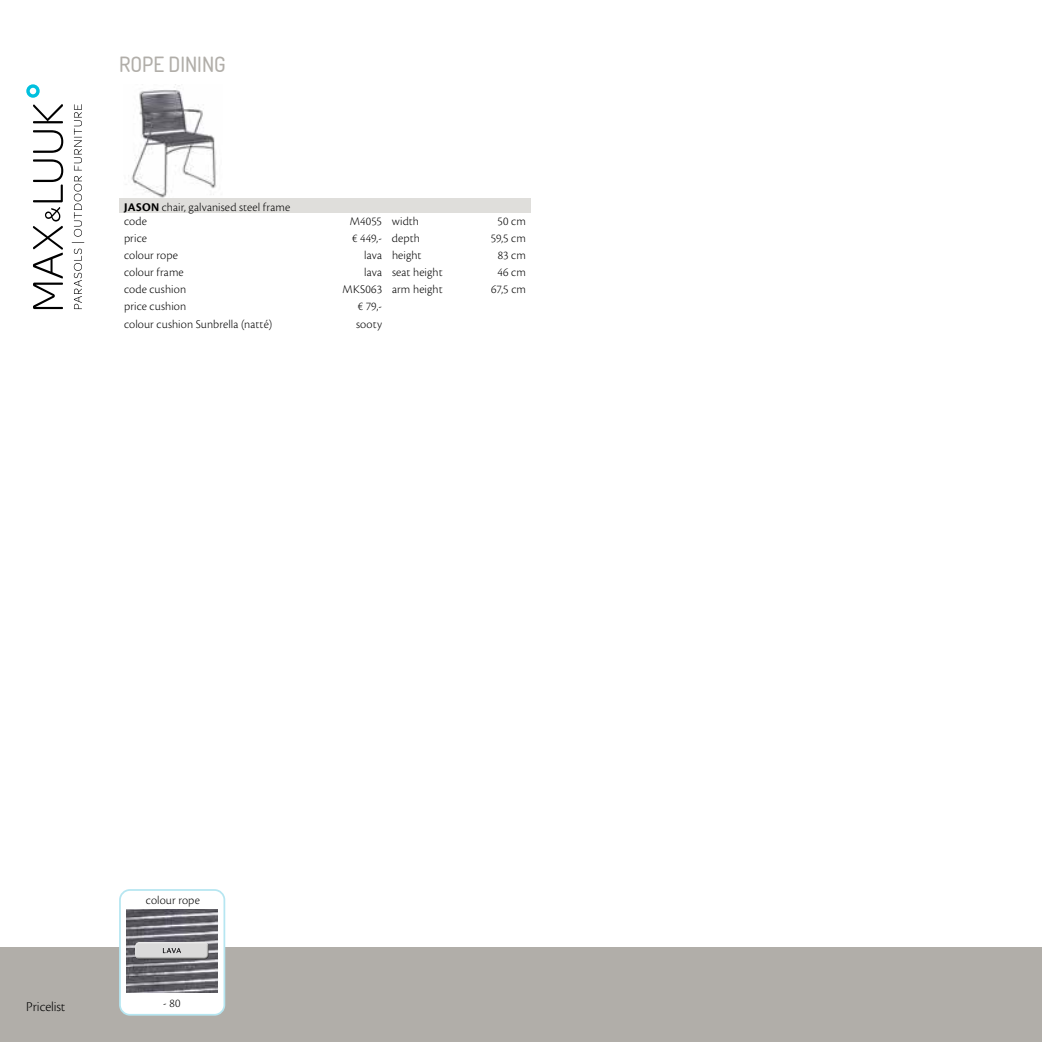
<style>
.page{position:relative;width:1042px;height:1042px;background:#fff}
.page>*{position:absolute;margin:0;border:0;box-sizing:border-box;transform-origin:0 0}
.t1{font:500 21px "Dosis";color:#b1aea9}
.t2{font:300 14px "Cronos Pro";letter-spacing:-.005em;color:#000}
.t3{font:300 12.25px/14.5px "Cronos Pro";letter-spacing:.01em;color:#000}
.s1{font-weight:700}
</style>
<div class="page">
<div style="left:0;top:947px;width:1042px;height:95px;background:#b1aea9"></div>
<div style="left:120px;top:890px;width:104px;height:125px;background:#fff;border-radius:10px"></div>
<div style="left:119px;top:889px;width:106px;height:126px;border:2px solid #b6e6f1;border-radius:10px"></div>
<img style="left:126px;top:84px;width:91px;height:114px">
<img style="left:126px;top:909px;width:91px;height:83px">
<div style="left:134px;top:941px;width:77px;height:17px;background:#fff;opacity:.75"></div>
<div style="left:134px;top:942px;width:77px;height:18px;background:#000;opacity:.75"></div>
<div style="left:119px;top:198px;width:412px;height:15px;background:#dfdedb"></div>
<svg style="left:26px;top:84px;width:14px;height:14px"></svg>
<svg style="left:74px;top:249px;width:8px;height:60px"></svg>
<svg style="left:72px;top:176px;width:12px;height:67px"></svg>
<svg style="left:74px;top:104px;width:8px;height:66px"></svg>
<svg style="left:33px;top:159px;width:31px;height:150px"></svg>
<svg style="left:33px;top:130px;width:30px;height:23px"></svg>
<svg style="left:33px;top:104px;width:30px;height:19px"></svg>
<h1 class="t1" style="left:119px;top:51px;width:108px">ROPE DINING</h1>
<p class="t3" style="left:124px;top:199px;width:168px"><span class="s1">JASON</span> chair, galvanised steel frame code</p>
<p class="t3" style="left:350px;top:214px;width:71px">M4055 width</p>
<p class="t3" style="left:498px;top:214px;width:30px">50 cm</p>
<p class="t3" style="left:124px;top:231px;width:24px">price</p>
<p class="t3" style="left:352px;top:231px;width:69px">€ 449,- depth</p>
<p class="t3" style="left:491px;top:231px;width:37px">59,5 cm</p>
<p class="t3" style="left:124px;top:248px;width:55px">colour rope</p>
<p class="t3" style="left:364px;top:248px;width:59px">lava height</p>
<p class="t3" style="left:498px;top:248px;width:30px">83 cm</p>
<p class="t3" style="left:124px;top:265px;width:61px">colour frame</p>
<p class="t3" style="left:364px;top:265px;width:80px">lava seat height</p>
<p class="t3" style="left:497px;top:265px;width:30px">46 cm</p>
<p class="t3" style="left:124px;top:282px;width:64px">code cushion</p>
<p class="t3" style="left:343px;top:282px;width:101px">MKS063 arm height</p>
<p class="t3" style="left:491px;top:282px;width:36px">67,5 cm</p>
<p class="t3" style="left:124px;top:299px;width:64px">price cushion</p>
<p class="t3" style="left:358px;top:299px;width:26px">€ 79,-</p>
<p class="t3" style="left:124px;top:317px;width:150px">colour cushion Sunbrella (natté)</p>
<p class="t3" style="left:356px;top:317px;width:27px">sooty</p>
<p class="t2" style="left:26px;top:999px;width:41px">Pricelist</p>
<p class="t3" style="left:146px;top:892px;width:55px">colour rope</p>
<p class="t3" style="left:163px;top:996px;width:19px">- 80</p>
</div>
